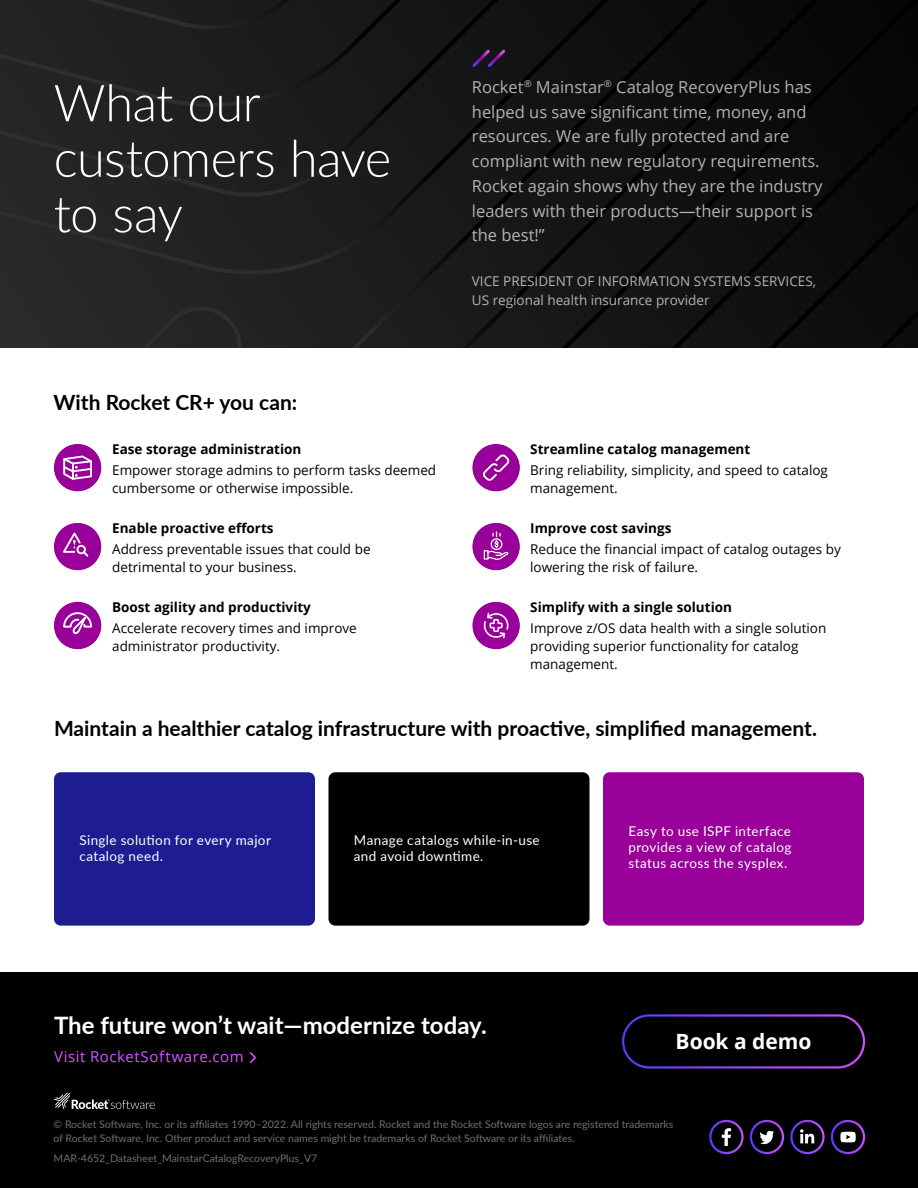
<style>
.page{position:relative;width:918px;height:1188px;background:#fff}
.page>*{position:absolute;margin:0;border:0;box-sizing:border-box;transform-origin:0 0}
.H2-Testimonial{font:300 51px/55.5px "Lato";letter-spacing:-.015em;color:#fff}
.t1{font:700 24px "Lato";color:#fff}
.H7{font:700 21px "Lato";color:#000}
.t2{font:700 21px "Open Sans";color:#fff}
.body_product_intro_s{font:16.5px/24.8px "Open Sans";color:#b3b3b3}
.t3{font:15px "Open Sans";letter-spacing:.035em;color:#d257fc}
.body_copy_text{font:13.5px/18px "Open Sans";color:#000}
.benefits_title_bold{font:700 13.5px "Open Sans";color:#000}
.box-copy{font:13.5px/16.2px "Lato";letter-spacing:.03em;color:#fff}
.customer-name{font:13.5px "Open Sans";color:#b3b3b3}
.box-header{font:13.5px/16.2px "Lato";letter-spacing:.03em;color:#fff}
.customer-title{font:13.5px "Open Sans";color:#b3b3b3}
.t4{font:10.5px/13.5px "Lato";color:#726f6f}
</style>
<div class="page">
<svg style="left:0;top:0;width:918px;height:348px;background:#161717"></svg>
<div style="left:0;top:972px;width:918px;height:216px;background:#000"></div>
<svg style="left:54px;top:1093px;width:101px;height:16px"></svg>
<svg style="left:470px;top:47px;width:38px;height:23px"></svg>
<svg style="left:710px;top:1121px;width:32px;height:32px"></svg>
<svg style="left:722px;top:1128px;width:9px;height:18px"></svg>
<div style="left:709px;top:1120px;width:35px;height:34px;border:2px solid #fff;border-radius:50%"></div>
<svg style="left:791px;top:1121px;width:32px;height:32px"></svg>
<svg style="left:800px;top:1129px;width:15px;height:14px"></svg>
<div style="left:790px;top:1120px;width:35px;height:34px;border:2px solid #fff;border-radius:50%"></div>
<svg style="left:760px;top:1131px;width:14px;height:13px"></svg>
<div style="left:750px;top:1120px;width:34px;height:34px;border:2px solid #fff;border-radius:50%"></div>
<svg style="left:832px;top:1121px;width:32px;height:32px"></svg>
<svg style="left:840px;top:1132px;width:16px;height:10px"></svg>
<div style="left:831px;top:1120px;width:34px;height:34px;border:2px solid #fff;border-radius:50%"></div>
<img style="left:249px;top:1052px;width:8px;height:12px">
<div style="left:54px;top:772px;width:261px;height:154px;background:#1d1d91;border-radius:7px"></div>
<div style="left:328px;top:772px;width:262px;height:154px;background:#000;border-radius:7px"></div>
<div style="left:603px;top:772px;width:261px;height:154px;background:#909;border-radius:7px"></div>
<div style="left:54px;top:444px;width:47px;height:47px;background:#909;border-radius:50%"></div>
<svg style="left:63px;top:455px;width:29px;height:25px"></svg>
<div style="left:54px;top:523px;width:47px;height:47px;background:#909;border-radius:50%"></div>
<svg style="left:63px;top:532px;width:26px;height:25px"></svg>
<div style="left:54px;top:602px;width:47px;height:47px;background:#909;border-radius:50%"></div>
<svg style="left:63px;top:612px;width:29px;height:23px"></svg>
<div style="left:473px;top:444px;width:47px;height:47px;background:#909;border-radius:50%"></div>
<svg style="left:483px;top:454px;width:27px;height:27px"></svg>
<div style="left:473px;top:523px;width:47px;height:47px;background:#909;border-radius:50%"></div>
<div style="left:484px;top:550px;width:5px;height:10px;border:1px solid #fff"></div>
<svg style="left:486px;top:532px;width:23px;height:28px"></svg>
<div style="left:473px;top:602px;width:47px;height:47px;background:#909;border-radius:50%"></div>
<svg style="left:483px;top:612px;width:26px;height:27px"></svg>
<div style="left:622px;top:1014px;width:243px;height:55px;border:2px solid #fff;border-radius:26px"></div>
<p class="H2-Testimonial" style="left:54px;top:73px;width:339px">What our customers have to say</p>
<p class="body_product_intro_s" style="left:472px;top:74px;width:352px">Rocket<sup>®</sup> Mainstar<sup>®</sup> Catalog RecoveryPlus has helped us save significant time, money, and resources. We are fully protected and are compliant with new regulatory requirements.<br>Rocket again shows why they are the industry leaders with their products—their support is</p>
<p class="body_product_intro_s" style="left:472px;top:223px;width:74px">the best!”</p>
<p class="customer-name" style="left:472px;top:271px;width:346px">VICE PRESIDENT OF INFORMATION SYSTEMS SERVICES,</p>
<p class="customer-title" style="left:472px;top:291px;width:239px">US regional health insurance provider</p>
<p class="H7" style="left:54px;top:387px;width:245px">With Rocket CR+ you can:</p>
<p class="benefits_title_bold" style="left:112px;top:440px;width:191px">Ease storage administration</p>
<p class="body_copy_text" style="left:112px;top:461px;width:326px">Empower storage admins to perform tasks deemed cumbersome or otherwise impossible.</p>
<p class="benefits_title_bold" style="left:112px;top:519px;width:163px">Enable proactive efforts</p>
<p class="body_copy_text" style="left:112px;top:540px;width:260px">Address preventable issues that could be detrimental to your business.</p>
<p class="benefits_title_bold" style="left:112px;top:598px;width:200px">Boost agility and productivity</p>
<p class="body_copy_text" style="left:112px;top:619px;width:246px">Accelerate recovery times and improve</p>
<p class="body_copy_text" style="left:112px;top:637px;width:170px">administrator productivity.</p>
<p class="benefits_title_bold" style="left:530px;top:440px;width:222px">Streamline catalog management</p>
<p class="body_copy_text" style="left:530px;top:461px;width:299px">Bring reliability, simplicity, and speed to catalog management.</p>
<p class="benefits_title_bold" style="left:530px;top:519px;width:143px">Improve cost savings</p>
<p class="body_copy_text" style="left:530px;top:540px;width:312px">Reduce the financial impact of catalog outages by lowering the risk of failure.</p>
<p class="benefits_title_bold" style="left:530px;top:598px;width:203px">Simplify with a single solution</p>
<p class="body_copy_text" style="left:530px;top:619px;width:298px">Improve z/OS data health with a single solution providing superior functionality for catalog management.</p>
<p class="H7" style="left:54px;top:713px;width:765px">Maintain a healthier catalog infrastructure with proactive, simplified management.</p>
<p class="box-header" style="left:79px;top:831px;width:193px">Single solution for every major catalog need.</p>
<p class="box-copy" style="left:354px;top:831px;width:187px">Manage catalogs while-in-use and avoid downtime.</p>
<p class="box-copy" style="left:628px;top:822px;width:165px">Easy to use ISPF interface provides a view of catalog</p>
<p class="box-copy" style="left:628px;top:855px;width:161px">status across the sysplex.</p>
<p class="t1" style="left:54px;top:1008px;width:434px">The future won’t wait—modernize today.</p>
<p class="t3" style="left:54px;top:1046px;width:191px">Visit RocketSoftware.com</p>
<p class="t2" style="left:676px;top:1027px;width:138px">Book a demo</p>
<p class="t4" style="left:54px;top:1117px;width:621px">© Rocket Software, Inc. or its affiliates 1990–2022. All rights reserved. Rocket and the Rocket Software logos are registered trademarks of Rocket Software, Inc. Other product and service names might be trademarks of Rocket Software or its affiliates.</p>
<p class="t4" style="left:54px;top:1151px;width:265px">MAR-4652_Datasheet_MainstarCatalogRecoveryPlus_V7</p>
</div>
